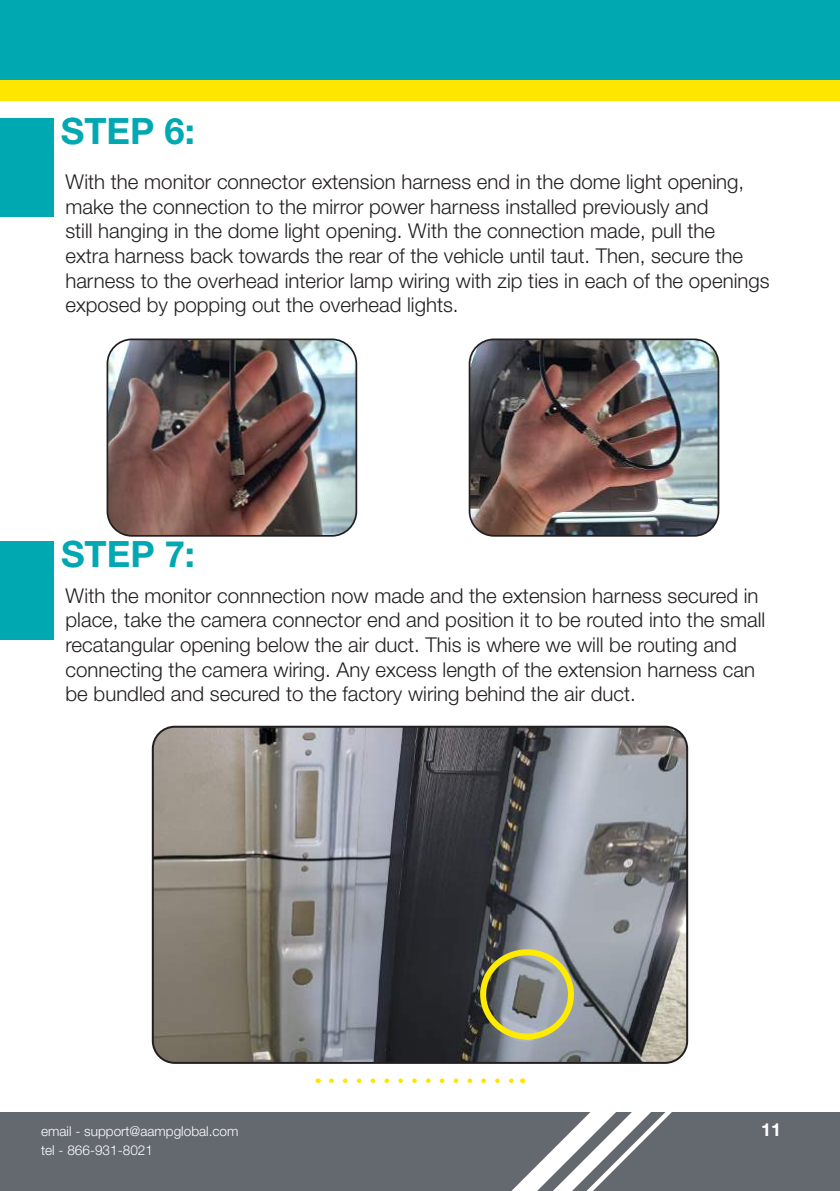
<style>
.page{position:relative;width:840px;height:1191px;background:#fff}
.page>*{position:absolute;margin:0;border:0;box-sizing:border-box;transform-origin:0 0}
.t1{font:700 36.4px "Helvetica Neue LT Pro";color:#00a8b1}
.t2{font:300 20.4px/24.6px "Helvetica Neue LT Pro";color:#231f20}
.t3{font:700 18px "Helvetica Neue LT Pro";color:#fff}
.t4{font:300 13.6px "Helvetica Neue LT Pro";color:#fff}
</style>
<div class="page">
<div style="left:0;top:2px;width:839px;height:99px;background:#ffe601"></div>
<div style="left:0;top:0;width:839px;height:80px;background:#00a8b1"></div>
<div style="left:0;top:1111px;width:839px;height:80px;background:#64686f"></div>
<img style="left:109px;top:341px;width:247px;height:195px">
<div style="left:106px;top:338px;width:251px;height:198px;border:2px solid #231f20;border-radius:24px"></div>
<img style="left:471px;top:341px;width:247px;height:195px">
<div style="left:468px;top:338px;width:251px;height:198px;border:2px solid #231f20;border-radius:24px"></div>
<svg style="left:331px;top:1036px;width:400px;height:155px"></svg>
<div style="left:0;top:118px;width:53px;height:99px;background:#00a8b1"></div>
<div style="left:0;top:541px;width:53px;height:99px;background:#00a8b1"></div>
<img style="left:153px;top:728px;width:533px;height:334px">
<div style="left:152px;top:725px;width:535px;height:338px;border:2px solid #231f20;border-radius:22px"></div>
<div style="left:480px;top:949px;width:93px;height:90px;border:6px solid #ffea01;border-radius:50%"></div>
<h1 class="t1" style="left:61px;top:108px;width:135px">STEP 6:</h1>
<p class="t2" style="left:65px;top:169px;width:705px">With the monitor connector extension harness end in the dome light opening, make the connection to the mirror power harness installed previously and<br>still hanging in the dome light opening. With the connection made, pull the<br>extra harness back towards the rear of the vehicle until taut. Then, secure the harness to the overhead interior lamp wiring with zip ties in each of the openings exposed by popping out the overhead lights.</p>
<h1 class="t1" style="left:61px;top:532px;width:135px">STEP 7:</h1>
<p class="t2" style="left:66px;top:583px;width:700px">With the monitor connnection now made and the extension harness secured in place, take the camera connector end and position it to be routed into the small recatangular opening below the air duct. This is where we will be routing and connecting the camera wiring. Any excess length of the extension harness can be bundled and secured to the factory wiring behind the air duct.</p>
<p class="t4" style="left:41px;top:1123px;width:199px">email - support@aampglobal.com</p>
<p class="t3" style="left:760px;top:1118px;width:22px">11</p>
<p class="t4" style="left:41px;top:1141px;width:113px">tel - 866-931-8021</p>
</div>
